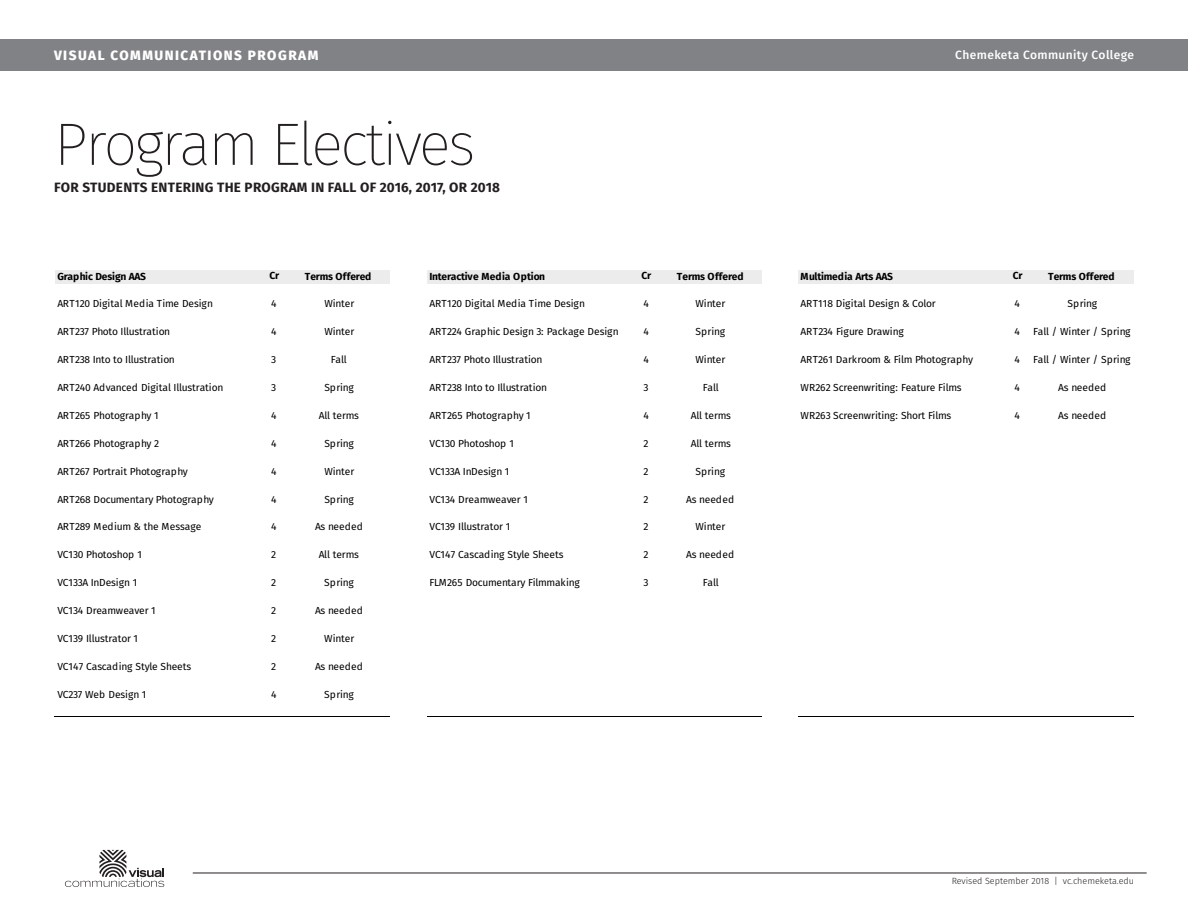
<style>
.page{position:relative;width:1188px;height:918px;background:#fff}
.page>*{position:absolute;margin:0;border:0;box-sizing:border-box;transform-origin:0 0}
.Page_Title{font:200 60px "Fira Sans";letter-spacing:-.045em;color:#231f20}
.Page_Subtitle{font:700 13.5px "Fira Sans";letter-spacing:.02em;color:#231f20}
.t1{font:800 13.5px "Fira Sans";letter-spacing:.11em;color:#fff}
.t2{font:500 12px "Fira Sans";letter-spacing:.03em;color:#fff}
.t3{font:10.2px "Fira Sans";letter-spacing:-.01em;color:#000}
.t4{font:700 10.2px "Fira Sans";letter-spacing:-.01em;color:#000}
.t5{font:10.2px "Fira Sans";letter-spacing:-.035em;color:#000}
.t6{font:300 9px "Fira Sans";color:#231f20}
</style>
<div class="page">
<div style="left:0;top:39px;width:1188px;height:32px;background:#808285"></div>
<hr style="left:193px;top:873px;width:954px;height:1px;background:#231f20">
<svg style="left:65px;top:850px;width:99px;height:37px"></svg>
<div style="left:55px;top:270px;width:335px;height:14px;background:#ececec"></div>
<div style="left:427px;top:270px;width:335px;height:14px;background:#ececec"></div>
<div style="left:798px;top:270px;width:336px;height:14px;background:#ececec"></div>
<hr style="left:55px;top:716px;width:335px;height:1px;background:#000">
<hr style="left:427px;top:716px;width:335px;height:1px;background:#000">
<hr style="left:798px;top:716px;width:336px;height:1px;background:#000">
<h2 class="t1" style="left:54px;top:44px;width:266px">VISUAL COMMUNICATIONS PROGRAM</h2>
<p class="t2" style="left:955px;top:46px;width:180px">Chemeketa Community College</p>
<p class="Page_Title" style="left:54px;top:102px;width:423px">Program Electives</p>
<p class="Page_Subtitle" style="left:54px;top:176px;width:447px">FOR STUDENTS ENTERING THE PROGRAM IN FALL OF 2016, 2017, OR 2018</p>
<p class="t4" style="left:57px;top:268px;width:90px">Graphic Design AAS</p>
<p class="t4" style="left:269px;top:267px;width:11px">Cr</p>
<p class="t4" style="left:305px;top:268px;width:68px">Terms Offered</p>
<p class="t4" style="left:429px;top:268px;width:117px">Interactive Media Option</p>
<p class="t4" style="left:642px;top:267px;width:11px">Cr</p>
<p class="t4" style="left:677px;top:268px;width:68px">Terms Offered</p>
<p class="t4" style="left:801px;top:268px;width:94px">Multimedia Arts AAS</p>
<p class="t4" style="left:1013px;top:267px;width:11px">Cr</p>
<p class="t4" style="left:1048px;top:268px;width:68px">Terms Offered</p>
<p class="t3" style="left:57px;top:296px;width:157px">ART120 Digital Media Time Design</p>
<p class="t3" style="left:271px;top:296px;width:7px">4</p>
<p class="t3" style="left:324px;top:296px;width:31px">Winter</p>
<p class="t3" style="left:429px;top:296px;width:157px">ART120 Digital Media Time Design</p>
<p class="t3" style="left:643px;top:296px;width:7px">4</p>
<p class="t3" style="left:696px;top:296px;width:31px">Winter</p>
<p class="t3" style="left:801px;top:296px;width:137px">ART118 Digital Design &amp; Color</p>
<p class="t3" style="left:1015px;top:296px;width:7px">4</p>
<p class="t3" style="left:1068px;top:296px;width:31px">Spring</p>
<p class="t3" style="left:57px;top:324px;width:114px">ART237 Photo Illustration</p>
<p class="t3" style="left:271px;top:324px;width:7px">4</p>
<p class="t3" style="left:324px;top:324px;width:31px">Winter</p>
<p class="t3" style="left:429px;top:324px;width:191px">ART224 Graphic Design 3: Package Design</p>
<p class="t3" style="left:643px;top:324px;width:7px">4</p>
<p class="t3" style="left:696px;top:324px;width:31px">Spring</p>
<p class="t3" style="left:801px;top:324px;width:104px">ART234 Figure Drawing</p>
<p class="t3" style="left:1015px;top:324px;width:7px">4</p>
<p class="t3" style="left:1033px;top:324px;width:99px">Fall / Winter / Spring</p>
<p class="t3" style="left:57px;top:352px;width:119px">ART238 Into to Illustration</p>
<p class="t3" style="left:271px;top:352px;width:7px">3</p>
<p class="t3" style="left:331px;top:352px;width:18px">Fall</p>
<p class="t3" style="left:429px;top:352px;width:114px">ART237 Photo Illustration</p>
<p class="t3" style="left:643px;top:352px;width:7px">4</p>
<p class="t3" style="left:696px;top:352px;width:31px">Winter</p>
<p class="t3" style="left:801px;top:352px;width:174px">ART261 Darkroom &amp; Film Photography</p>
<p class="t3" style="left:1015px;top:352px;width:7px">4</p>
<p class="t3" style="left:1033px;top:352px;width:99px">Fall / Winter / Spring</p>
<p class="t3" style="left:57px;top:380px;width:167px">ART240 Advanced Digital Illustration</p>
<p class="t3" style="left:271px;top:380px;width:7px">3</p>
<p class="t3" style="left:324px;top:380px;width:31px">Spring</p>
<p class="t3" style="left:429px;top:380px;width:119px">ART238 Into to Illustration</p>
<p class="t3" style="left:643px;top:380px;width:7px">3</p>
<p class="t3" style="left:703px;top:380px;width:18px">Fall</p>
<p class="t3" style="left:801px;top:380px;width:162px">WR262 Screenwriting: Feature Films</p>
<p class="t3" style="left:1015px;top:380px;width:7px">4</p>
<p class="t3" style="left:1058px;top:380px;width:49px">As needed</p>
<p class="t3" style="left:57px;top:408px;width:103px">ART265 Photography 1</p>
<p class="t3" style="left:271px;top:408px;width:7px">4</p>
<p class="t3" style="left:319px;top:408px;width:42px">All terms</p>
<p class="t3" style="left:429px;top:408px;width:103px">ART265 Photography 1</p>
<p class="t3" style="left:643px;top:408px;width:7px">4</p>
<p class="t3" style="left:691px;top:408px;width:42px">All terms</p>
<p class="t3" style="left:801px;top:408px;width:152px">WR263 Screenwriting: Short Films</p>
<p class="t3" style="left:1015px;top:408px;width:7px">4</p>
<p class="t3" style="left:1058px;top:408px;width:49px">As needed</p>
<p class="t3" style="left:57px;top:435px;width:103px">ART266 Photography 2</p>
<p class="t3" style="left:271px;top:435px;width:7px">4</p>
<p class="t3" style="left:324px;top:435px;width:31px">Spring</p>
<p class="t5" style="left:429px;top:435px;width:86px">VC130 Photoshop 1</p>
<p class="t3" style="left:643px;top:435px;width:7px">2</p>
<p class="t3" style="left:691px;top:435px;width:42px">All terms</p>
<p class="t3" style="left:57px;top:463px;width:132px">ART267 Portrait Photography</p>
<p class="t3" style="left:271px;top:463px;width:7px">4</p>
<p class="t3" style="left:324px;top:463px;width:31px">Winter</p>
<p class="t3" style="left:429px;top:463px;width:81px">VC133A InDesign 1</p>
<p class="t3" style="left:643px;top:463px;width:7px">2</p>
<p class="t3" style="left:696px;top:463px;width:31px">Spring</p>
<p class="t3" style="left:57px;top:491px;width:158px">ART268 Documentary Photography</p>
<p class="t3" style="left:271px;top:491px;width:7px">4</p>
<p class="t3" style="left:324px;top:491px;width:31px">Spring</p>
<p class="t3" style="left:429px;top:491px;width:100px">VC134 Dreamweaver 1</p>
<p class="t3" style="left:643px;top:491px;width:7px">2</p>
<p class="t3" style="left:686px;top:491px;width:49px">As needed</p>
<p class="t3" style="left:57px;top:519px;width:146px">ART289 Medium &amp; the Message</p>
<p class="t3" style="left:271px;top:519px;width:7px">4</p>
<p class="t3" style="left:315px;top:519px;width:49px">As needed</p>
<p class="t3" style="left:429px;top:519px;width:82px">VC139 Illustrator 1</p>
<p class="t3" style="left:643px;top:519px;width:7px">2</p>
<p class="t3" style="left:696px;top:519px;width:31px">Winter</p>
<p class="t5" style="left:57px;top:547px;width:86px">VC130 Photoshop 1</p>
<p class="t3" style="left:271px;top:547px;width:7px">2</p>
<p class="t3" style="left:319px;top:547px;width:42px">All terms</p>
<p class="t3" style="left:429px;top:547px;width:136px">VC147 Cascading Style Sheets</p>
<p class="t3" style="left:643px;top:547px;width:7px">2</p>
<p class="t3" style="left:686px;top:547px;width:49px">As needed</p>
<p class="t3" style="left:57px;top:575px;width:81px">VC133A InDesign 1</p>
<p class="t3" style="left:271px;top:575px;width:7px">2</p>
<p class="t3" style="left:324px;top:575px;width:31px">Spring</p>
<p class="t3" style="left:429px;top:575px;width:152px">FLM265 Documentary Filmmaking</p>
<p class="t3" style="left:643px;top:575px;width:7px">3</p>
<p class="t3" style="left:703px;top:575px;width:18px">Fall</p>
<p class="t3" style="left:57px;top:603px;width:100px">VC134 Dreamweaver 1</p>
<p class="t3" style="left:271px;top:603px;width:7px">2</p>
<p class="t3" style="left:315px;top:603px;width:49px">As needed</p>
<p class="t3" style="left:57px;top:631px;width:82px">VC139 Illustrator 1</p>
<p class="t3" style="left:271px;top:631px;width:7px">2</p>
<p class="t3" style="left:324px;top:631px;width:31px">Winter</p>
<p class="t3" style="left:57px;top:659px;width:136px">VC147 Cascading Style Sheets</p>
<p class="t3" style="left:271px;top:659px;width:7px">2</p>
<p class="t3" style="left:315px;top:659px;width:49px">As needed</p>
<p class="t3" style="left:57px;top:687px;width:91px">VC237 Web Design 1</p>
<p class="t3" style="left:271px;top:687px;width:7px">4</p>
<p class="t3" style="left:324px;top:687px;width:31px">Spring</p>
<p class="t6" style="left:952px;top:875px;width:184px">Revised September 2018 | vc.chemeketa.edu</p>
</div>
